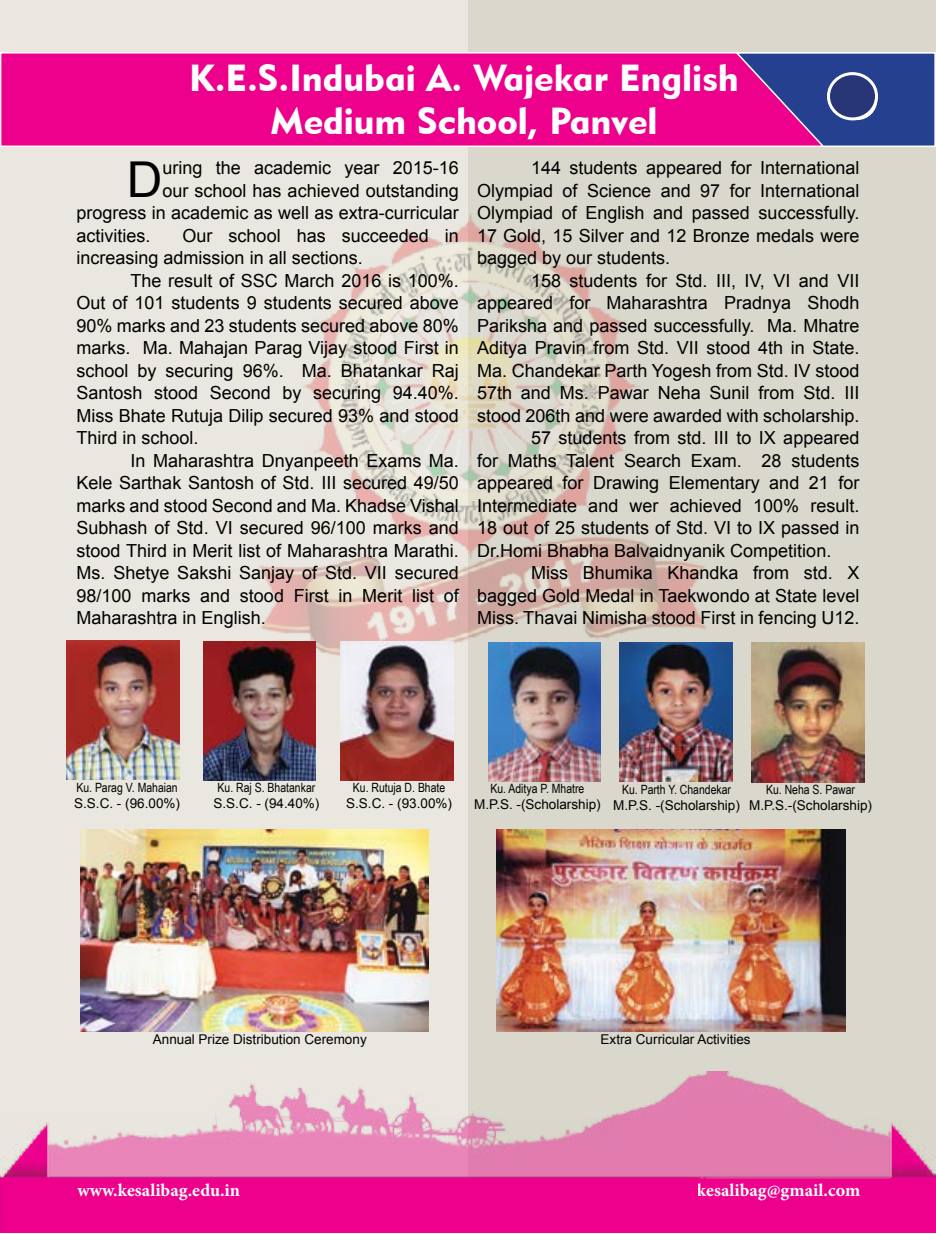
<style>
.page{position:relative;width:936px;height:1234px;background:#fff}
.page>*{position:absolute;margin:0;border:0;box-sizing:border-box;transform-origin:0 0}
.t1{font:49.5px "Arial";color:#000}
.t2{font:37.5px/43.5px "Geometric 415 BT Black A";color:#fff;text-align:center}
.t3{font:18px/22.5px "Arial";color:#000;text-align:justify}
.t4{font:700 18px "Minion Pro";color:#fff}
.t5{font:13.5px "Arial";color:#000}
.t6{font:12.75px "Arial Narrow";color:#000}
</style>
<div class="page">
<div style="left:1px;top:0;width:467px;height:1232px;background:#eae7e0"></div>
<div style="left:468px;top:0;width:467px;height:1232px;background:#dad7cc"></div>
<img style="left:259px;top:214px;width:474px;height:529px">
<div style="left:1px;top:53px;width:934px;height:93px;background:#ec008c"></div>
<div style="left:0;top:52px;width:935px;height:95px;border:2px solid #fff"></div>
<svg style="left:733px;top:52px;width:202px;height:95px"></svg>
<img style="left:215px;top:1071px;width:615px;height:47px">
<img style="left:81px;top:829px;width:347px;height:201px">
<img style="left:496px;top:829px;width:349px;height:201px">
<img style="left:67px;top:640px;width:112px;height:139px">
<img style="left:751px;top:642px;width:113px;height:139px">
<img style="left:619px;top:642px;width:113px;height:139px">
<img style="left:488px;top:642px;width:112px;height:139px">
<img style="left:341px;top:641px;width:112px;height:139px">
<img style="left:203px;top:641px;width:113px;height:139px">
<div style="left:838px;top:81px;width:37px;height:38px;background:#fff;border-radius:50%"></div>
<div style="left:836px;top:80px;width:41px;height:40px;border:3px solid #fff;border-radius:50%"></div>
<img style="left:0;top:1118px;width:935px;height:114px">
<div style="left:828px;top:74px;width:48px;height:45px;background:#283678;border-radius:50%"></div>
<div style="left:826px;top:72px;width:52px;height:48px;border:3px solid #fff;border-radius:50%"></div>
<h2 class="t2" style="left:189px;top:55px;width:551px">K.E.S.Indubai A. Wajekar English<br>Medium School, Panvel</h2>
<h1 class="t1" style="left:127px;top:147px;width:37px">D</h1>
<p class="t3" style="left:162px;top:157px;width:298px">uring the academic year 2015-16</p>
<p class="t3" style="left:162px;top:179px;width:298px">our school has achieved outstanding</p>
<p class="t3" style="left:76px;top:202px;width:384px">progress in academic as well as extra-curricular</p>
<p class="t3" style="left:76px;top:224px;width:76px">activities.</p>
<p class="t3" style="left:76px;top:224px;width:384px;text-indent:106px">Our school has succeeded in increasing admission in all sections.</p>
<p class="t3" style="left:76px;top:269px;width:384px;text-indent:54px">The result of SSC March 2016 is 100%.<br>Out of 101 students 9 students secured above 90% marks and 23 students secured above 80% marks. Ma. Mahajan Parag Vijay stood First in school by securing 96%. Ma. Bhatankar Raj Santosh stood Second by securing 94.40%.<br>Miss Bhate Rutuja Dilip secured 93% and stood Third in school.</p>
<p class="t3" style="left:76px;top:449px;width:384px;text-indent:54px">In Maharashtra Dnyanpeeth Exams Ma.<br>Kele Sarthak Santosh of Std. III secured 49/50 marks and stood Second and Ma. Khadse Vishal Subhash of Std. VI secured 96/100 marks and stood Third in Merit list of Maharashtra Marathi.<br>Ms. Shetye Sakshi Sanjay of Std. VII secured 98/100 marks and stood First in Merit list of Maharashtra in English.</p>
<p class="t3" style="left:477px;top:157px;width:384px;text-indent:54px">144 students appeared for International Olympiad of Science and 97 for International Olympiad of English and passed successfully.<br>17 Gold, 15 Silver and 12 Bronze medals were bagged by our students.</p>
<p class="t3" style="left:531px;top:269px;width:330px">158 students for Std. III, IV, VI and VII</p>
<p class="t3" style="left:477px;top:292px;width:384px">appeared for Maharashtra Pradnya Shodh</p>
<p class="t3" style="left:477px;top:314px;width:384px">Pariksha and passed successfully. Ma. Mhatre</p>
<p class="t3" style="left:477px;top:337px;width:384px">Aditya Pravin from Std. VII stood 4th in State.</p>
<p class="t3" style="left:477px;top:359px;width:384px">Ma. Chandekar Parth Yogesh from Std. IV stood</p>
<p class="t3" style="left:477px;top:382px;width:384px">57th and Ms. Pawar Neha Sunil from Std. III</p>
<p class="t3" style="left:477px;top:404px;width:384px">stood 206th and were awarded with scholarship.</p>
<p class="t3" style="left:531px;top:427px;width:330px">57 students from std. III to IX appeared</p>
<p class="t3" style="left:477px;top:449px;width:384px">for Maths Talent Search Exam. 28 students</p>
<p class="t3" style="left:477px;top:472px;width:384px">appeared for Drawing Elementary and 21 for</p>
<p class="t3" style="left:477px;top:494px;width:384px">Intermediate and wer achieved 100% result.</p>
<p class="t3" style="left:477px;top:517px;width:384px">18 out of 25 students of Std. VI to IX passed in</p>
<p class="t3" style="left:477px;top:539px;width:356px">Dr.Homi Bhabha Balvaidnyanik Competition.</p>
<p class="t3" style="left:531px;top:562px;width:330px">Miss Bhumika Khandka from std. X</p>
<p class="t3" style="left:477px;top:584px;width:384px">bagged Gold Medal in Taekwondo at State level</p>
<p class="t3" style="left:477px;top:607px;width:384px">Miss. Thavai Nimisha stood First in fencing U12.</p>
<p class="t6" style="left:76px;top:778px;width:103px">Ku. Parag V. Mahaian</p>
<p class="t5" style="left:74px;top:794px;width:107px">S.S.C. - (96.00%)</p>
<p class="t6" style="left:217px;top:778px;width:99px">Ku. Raj S. Bhatankar</p>
<p class="t5" style="left:213px;top:794px;width:107px">S.S.C. - (94.40%)</p>
<p class="t6" style="left:353px;top:778px;width:94px">Ku. Rutuja D. Bhate</p>
<p class="t5" style="left:346px;top:794px;width:107px">S.S.C. - (93.00%)</p>
<p class="t6" style="left:490px;top:779px;width:95px">Ku. Aditya P. Mhatre</p>
<p class="t5" style="left:474px;top:795px;width:128px">M.P.S. -(Scholarship)</p>
<p class="t6" style="left:622px;top:779px;width:110px">Ku. Parth Y. Chandekar</p>
<p class="t5" style="left:613px;top:796px;width:128px">M.P.S. -(Scholarship)</p>
<p class="t6" style="left:766px;top:779px;width:90px">Ku. Neha S. Pawar</p>
<p class="t5" style="left:749px;top:796px;width:124px">M.P.S.-(Scholarship)</p>
<p class="t5" style="left:153px;top:1030px;width:215px">Annual Prize Distribution Ceremony</p>
<p class="t5" style="left:600px;top:1030px;width:152px">Extra Curricular Activities</p>
<p class="t4" style="left:77px;top:1177px;width:164px">www.kesalibag.edu.in</p>
<p class="t4" style="left:697px;top:1177px;width:165px">kesalibag@gmail.com</p>
</div>
